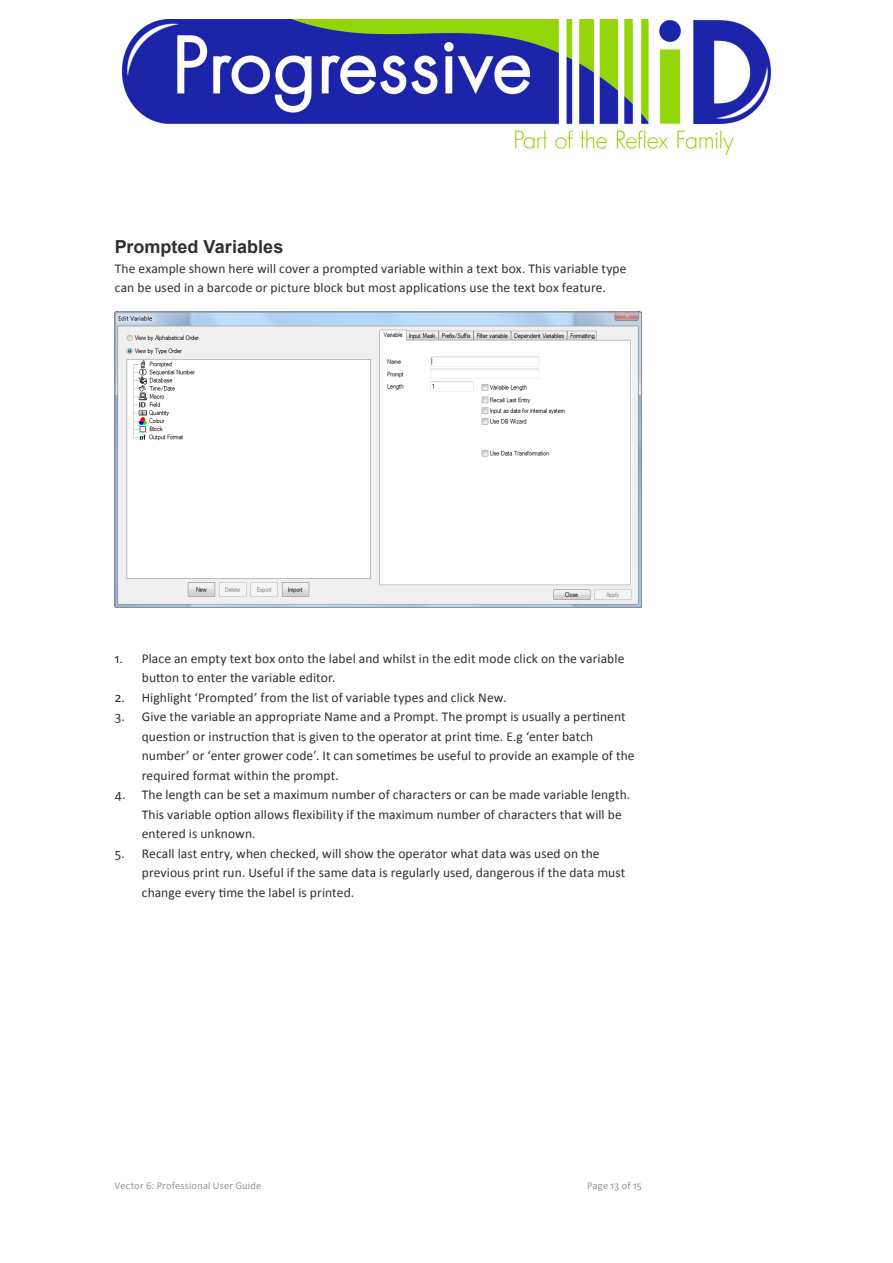
<style>
.page{position:relative;width:893px;height:1263px;background:#fff}
.page>*{position:absolute;margin:0;border:0;box-sizing:border-box;transform-origin:0 0}
.t1{font:700 18px "Arial";color:#312f30}
.t2{font:13.5px/19.5px "Calibri";letter-spacing:.005em;color:#312f30}
.t3{font:10.5px "Calibri";letter-spacing:.015em;color:#939598}
</style>
<div class="page">
<img style="left:122px;top:20px;width:649px;height:134px">
<img style="left:117px;top:314px;width:523px;height:292px">
<div style="left:115px;top:312px;width:527px;height:296px;border:1px solid #939598"></div>
<p class="t1" style="left:115px;top:235px;width:170px">Prompted Variables</p>
<p class="t2" style="left:115px;top:259px;width:513px">The example shown here will cover a prompted variable within a text box. This variable type can be used in a barcode or picture block but most applications use the text box feature.</p>
<p class="t2" style="left:142px;top:649px;width:484px;text-indent:-27px">1. Place an empty text box onto the label and whilst in the edit mode click on the variable button to enter the variable editor.</p>
<p class="t2" style="left:115px;top:688px;width:393px">2. Highlight ‘Prompted’ from the list of variable types and click New.</p>
<p class="t2" style="left:142px;top:707px;width:494px;text-indent:-27px">3. Give the variable an appropriate Name and a Prompt. The prompt is usually a pertinent question or instruction that is given to the operator at print time. E.g ‘enter batch number’ or ‘enter grower code’. It can sometimes be useful to provide an example of the required format within the prompt.</p>
<p class="t2" style="left:142px;top:785px;width:490px;text-indent:-27px">4. The length can be set a maximum number of characters or can be made variable length.<br>This variable option allows flexibility if the maximum number of characters that will be entered is unknown.</p>
<p class="t2" style="left:142px;top:844px;width:485px;text-indent:-27px">5. Recall last entry, when checked, will show the operator what data was used on the previous print run. Useful if the same data is regularly used, dangerous if the data must change every time the label is printed.</p>
<p class="t3" style="left:115px;top:1179px;width:148px">Vector 6: Professional User Guide</p>
<p class="t3" style="left:587px;top:1179px;width:56px">Page 13 of 15</p>
</div>
